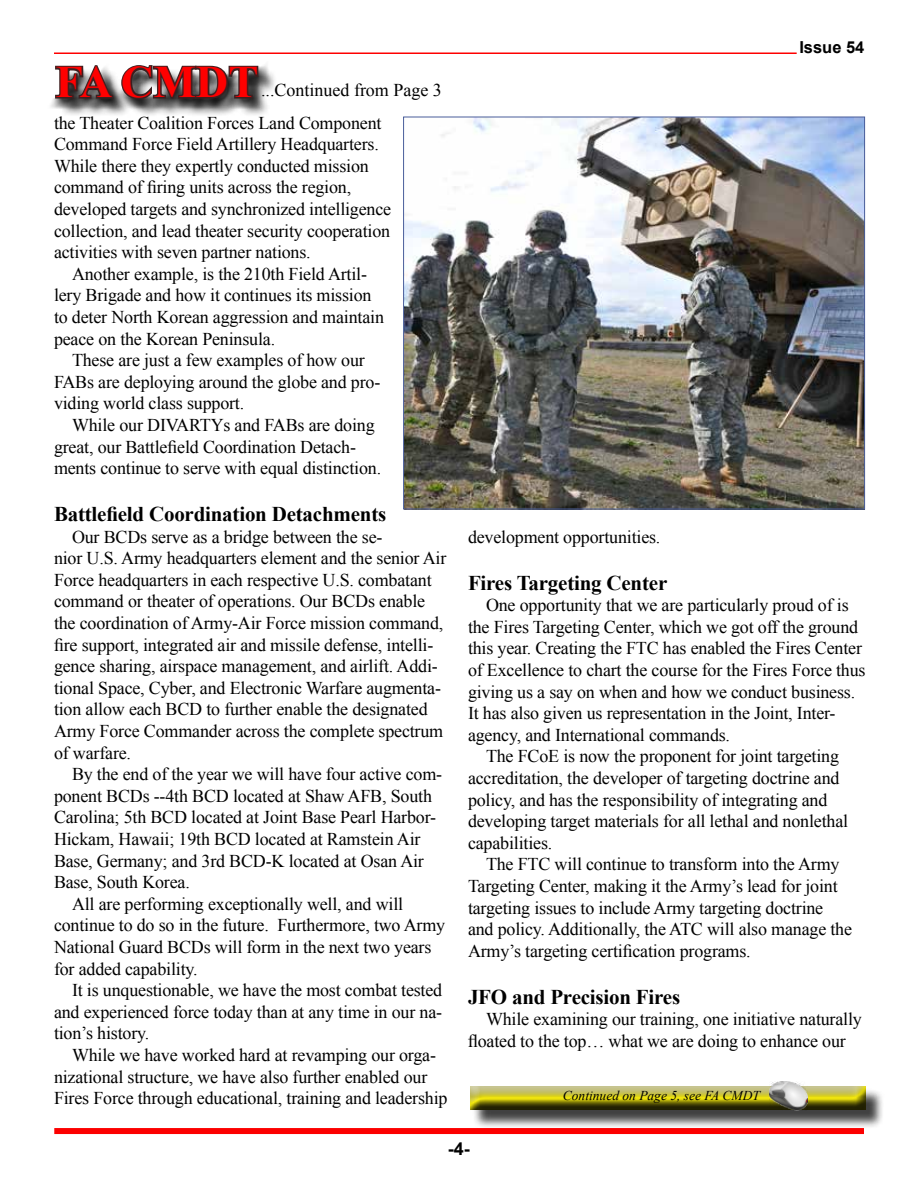
<style>
.page{position:relative;width:918px;height:1188px;background:#fff}
.page>*{position:absolute;margin:0;border:0;box-sizing:border-box;transform-origin:0 0}
.t1{font:700 45px "Times New Roman";color:#f00}
.t2{font:700 21px "Times New Roman";letter-spacing:-.01em;color:#000}
.t3{font:18px/21.6px "Times New Roman";letter-spacing:-.01em;color:#000}
.t4{font:700 18px "Arial";color:#000}
.t5{font:700 16.5px "Arial";color:#000}
.t6{font:italic 13.5px "Times New Roman";color:#000}
</style>
<div class="page">
<div style="left:54px;top:1128px;width:810px;height:6px;background:#fc0000"></div>
<div style="left:58px;top:68px;width:219px;height:49px;background:#000;opacity:.75"></div>
<div style="left:46px;top:59px;width:223px;height:51px;background:#000;opacity:.75"></div>
<svg style="left:54px;top:59px;width:206px;height:42px"></svg>
<hr style="left:54px;top:52px;width:743px;height:2px;background:#fe0000">
<img style="left:405px;top:119px;width:458px;height:388px">
<div style="left:472px;top:1089px;width:412px;height:40px;background:#000;opacity:.75"></div>
<div style="left:468px;top:1086px;width:399px;height:25px;background:#000;opacity:.75"></div>
<img style="left:770px;top:1081px;width:38px;height:29px">
<h1 class="t1" style="left:56px;top:51px;width:204px">FA CMDT</h1>
<p class="t3" style="left:261px;top:79px;width:182px">...Continued from Page 3</p>
<p class="t3" style="left:54px;top:111px;width:339px">the Theater Coalition Forces Land Component Command Force Field Artillery Headquarters.<br>While there they expertly conducted mission command of firing units across the region, developed targets and synchronized intelligence collection, and lead theater security cooperation activities with seven partner nations.</p>
<p class="t3" style="left:54px;top:263px;width:332px;text-indent:18px">Another example, is the 210th Field Artil&shy;lery Brigade and how it continues its mission to deter North Korean aggression and maintain peace on the Korean Peninsula.</p>
<p class="t3" style="left:54px;top:349px;width:328px;text-indent:18px">These are just a few examples of how our<br>FABs are deploying around the globe and pro&shy;viding world class support.</p>
<p class="t3" style="left:54px;top:414px;width:329px;text-indent:18px">While our DIVARTYs and FABs are doing great, our Battlefield Coordination Detach&shy;ments continue to serve with equal distinction.</p>
<p class="t2" style="left:54px;top:499px;width:334px">Battlefield Coordination Detachments</p>
<p class="t3" style="left:54px;top:525px;width:394px;text-indent:18px">Our BCDs serve as a bridge between the se-<br>nior U.S. Army headquarters element and the senior Air Force headquarters in each respective U.S. combatant command or theater of operations. Our BCDs enable the coordination of Army-Air Force mission command, fire support, integrated air and missile defense, intelli&shy;gence sharing, airspace management, and airlift. Addi&shy;tional Space, Cyber, and Electronic Warfare augmenta&shy;tion allow each BCD to further enable the designated Army Force Commander across the complete spectrum of warfare.</p>
<p class="t3" style="left:72px;top:763px;width:372px">By the end of the year we will have four active com-</p>
<p class="t3" style="left:54px;top:785px;width:380px">ponent BCDs --4th BCD located at Shaw AFB, South</p>
<p class="t3" style="left:54px;top:806px;width:384px">Carolina; 5th BCD located at Joint Base Pearl Harbor-</p>
<p class="t3" style="left:54px;top:828px;width:368px">Hickam, Hawaii; 19th BCD located at Ramstein Air</p>
<p class="t3" style="left:54px;top:849px;width:371px">Base, Germany; and 3rd BCD-K located at Osan Air</p>
<p class="t3" style="left:54px;top:871px;width:137px">Base, South Korea.</p>
<p class="t3" style="left:72px;top:893px;width:333px">All are performing exceptionally well, and will</p>
<p class="t3" style="left:54px;top:914px;width:393px">continue to do so in the future. Furthermore, two Army</p>
<p class="t3" style="left:54px;top:936px;width:379px">National Guard BCDs will form in the next two years</p>
<p class="t3" style="left:54px;top:957px;width:145px">for added capability.</p>
<p class="t3" style="left:72px;top:979px;width:372px">It is unquestionable, we have the most combat tested</p>
<p class="t3" style="left:54px;top:1001px;width:390px">and experienced force today than at any time in our na-</p>
<p class="t3" style="left:54px;top:1022px;width:97px">tion’s history.</p>
<p class="t3" style="left:72px;top:1044px;width:366px">While we have worked hard at revamping our orga-</p>
<p class="t3" style="left:54px;top:1065px;width:375px">nizational structure, we have also further enabled our</p>
<p class="t3" style="left:54px;top:1087px;width:395px">Fires Force through educational, training and leadership</p>
<p class="t5" style="left:799px;top:37px;width:67px">Issue 54</p>
<p class="t3" style="left:468px;top:526px;width:194px">development opportunities.</p>
<p class="t2" style="left:468px;top:568px;width:201px">Fires Targeting Center</p>
<p class="t3" style="left:468px;top:594px;width:399px;text-indent:18px">One opportunity that we are particularly proud of is the Fires Targeting Center, which we got off the ground this year. Creating the FTC has enabled the Fires Center of Excellence to chart the course for the Fires Force thus giving us a say on when and how we conduct business.<br>It has also given us representation in the Joint, Inter&shy;agency, and International commands.</p>
<p class="t3" style="left:468px;top:745px;width:382px;text-indent:18px">The FCoE is now the proponent for joint targeting accreditation, the developer of targeting doctrine and policy, and has the responsibility of integrating and developing target materials for all lethal and nonlethal capabilities.</p>
<p class="t3" style="left:468px;top:853px;width:386px;text-indent:18px">The FTC will continue to transform into the Army Targeting Center, making it the Army’s lead for joint targeting issues to include Army targeting doctrine and policy. Additionally, the ATC will also manage the Army’s targeting certification programs.</p>
<p class="t2" style="left:468px;top:982px;width:214px">JFO and Precision Fires</p>
<p class="t3" style="left:468px;top:1008px;width:395px;text-indent:18px">While examining our training, one initiative naturally floated to the top… what we are doing to enhance our</p>
<p class="t6" style="left:563px;top:1086px;width:199px">Continued on Page 5, see FA CMDT</p>
<p class="t4" style="left:448px;top:1136px;width:23px">-4-</p>
</div>
